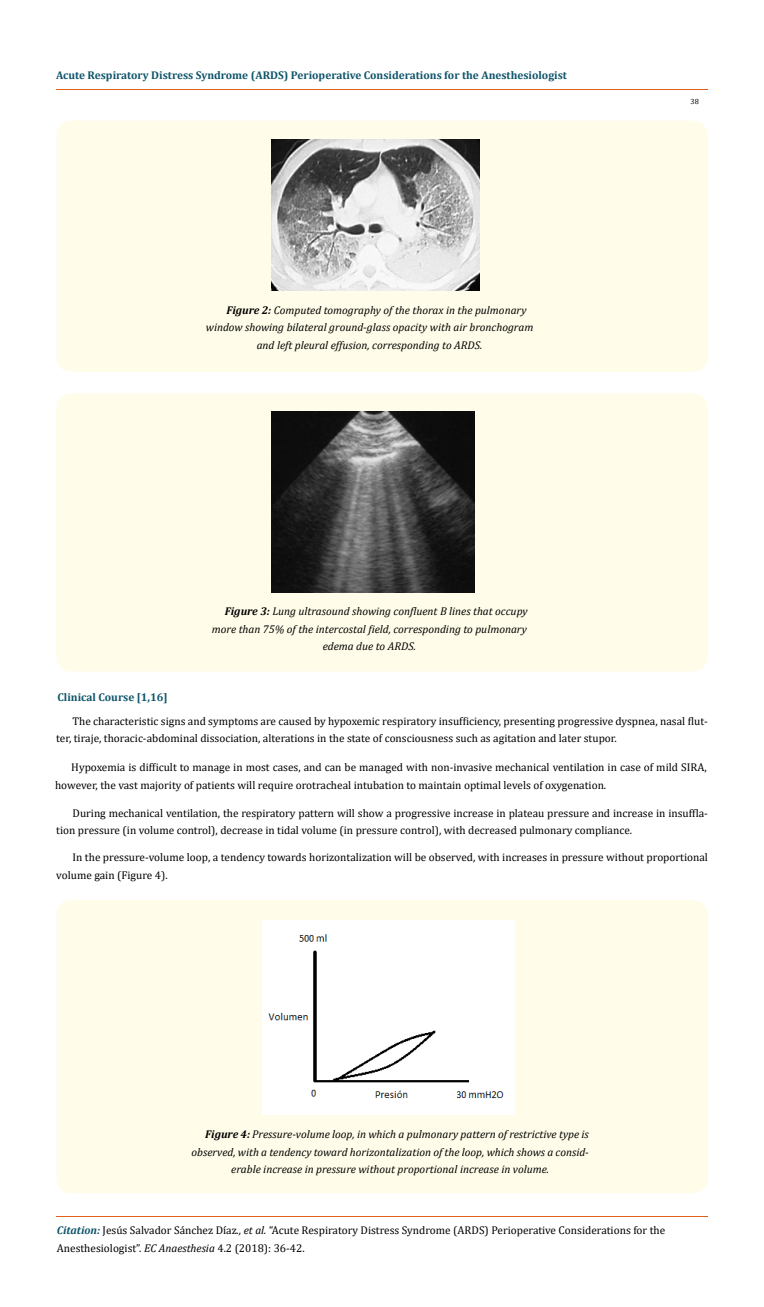
<style>
.page{position:relative;width:764px;height:1307px;background:#fff}
.page>*{position:absolute;margin:0;border:0;box-sizing:border-box;transform-origin:0 0}
.t1{font:11.25px/17.5px "Cambria";color:#000}
.t2{font:italic 11.25px "Cambria";color:#000}
.t3{font:700 11.25px "Cambria";color:#0e546a}
.t4{font:7.5px "Cambria";color:#000}
.s1{font-weight:700}
.s2{font-weight:700;font-style:italic;color:#0e546a}
.s3{font-style:italic}
</style>
<div class="page">
<hr style="left:56px;top:90px;width:652px;height:1px;background:#e05d1a">
<hr style="left:56px;top:1216px;width:652px;height:1px;background:#e05d1a">
<div style="left:56px;top:121px;width:652px;height:251px;background:#fffde9;border-radius:15px"></div>
<img style="left:272px;top:139px;width:207px;height:151px">
<div style="left:56px;top:393px;width:651px;height:278px;background:#fffde9;border-radius:15px"></div>
<img style="left:272px;top:412px;width:203px;height:180px">
<div style="left:56px;top:899px;width:652px;height:293px;background:#fffde9;border-radius:15px"></div>
<div style="left:263px;top:920px;width:251px;height:194px;background:#fff"></div>
<p class="t3" style="left:56px;top:67px;width:512px">Acute Respiratory Distress Syndrome (ARDS) Perioperative Considerations for the Anesthesiologist</p>
<p class="t2" style="left:226px;top:302px;width:302px"><span class="s1">Figure 2:</span> Computed tomography of the thorax in the pulmonary</p>
<p class="t2" style="left:206px;top:319px;width:329px">window showing bilateral ground-glass opacity with air bronchogram</p>
<p class="t2" style="left:257px;top:337px;width:227px">and left pleural effusion, corresponding to ARDS.</p>
<p class="t3" style="left:58px;top:689px;width:112px">Clinical Course [1,16]</p>
<p class="t2" style="left:225px;top:603px;width:304px"><span class="s1">Figure 3:</span> Lung ultrasound showing confluent B lines that occupy</p>
<p class="t2" style="left:212px;top:621px;width:316px">more than 75% of the intercostal field, corresponding to pulmonary</p>
<p class="t2" style="left:323px;top:638px;width:95px">edema due to ARDS.</p>
<p class="t4" style="left:690px;top:97px;width:10px">38</p>
<p class="t1" style="left:56px;top:712px;width:653px;text-indent:16px">The characteristic signs and symptoms are caused by hypoxemic respiratory insufficiency, presenting progressive dyspnea, nasal flut&shy;ter, tiraje, thoracic-abdominal dissociation, alterations in the state of consciousness such as agitation and later stupor.</p>
<p class="t1" style="left:55px;top:758px;width:653px;text-indent:16px">Hypoxemia is difficult to manage in most cases, and can be managed with non-invasive mechanical ventilation in case of mild SIRA, however, the vast majority of patients will require orotracheal intubation to maintain optimal levels of oxygenation.</p>
<p class="t1" style="left:56px;top:804px;width:653px;text-indent:16px">During mechanical ventilation, the respiratory pattern will show a progressive increase in plateau pressure and increase in insuffla&shy;tion pressure (in volume control), decrease in tidal volume (in pressure control), with decreased pulmonary compliance.</p>
<p class="t1" style="left:56px;top:848px;width:653px;text-indent:16px">In the pressure-volume loop, a tendency towards horizontalization will be observed, with increases in pressure without proportional volume gain (Figure 4).</p>
<p class="t2" style="left:205px;top:1126px;width:385px"><span class="s1">Figure 4:</span> Pressure-volume loop, in which a pulmonary pattern of restrictive type is</p>
<p class="t2" style="left:191px;top:1143px;width:399px">observed, with a tendency toward horizontalization of the loop, which shows a consid-</p>
<p class="t2" style="left:231px;top:1161px;width:319px">erable increase in pressure without proportional increase in volume.</p>
<p class="t1" style="left:57px;top:1221px;width:610px"><span class="s2">Citation:</span> Jesús Salvador Sánchez Díaz<span class="s3">., et al.</span> “Acute Respiratory Distress Syndrome (ARDS) Perioperative Considerations for the<br>Anesthesiologist”. <span class="s3">EC Anaesthesia</span> 4.2 (2018): 36-42.</p>
</div>
